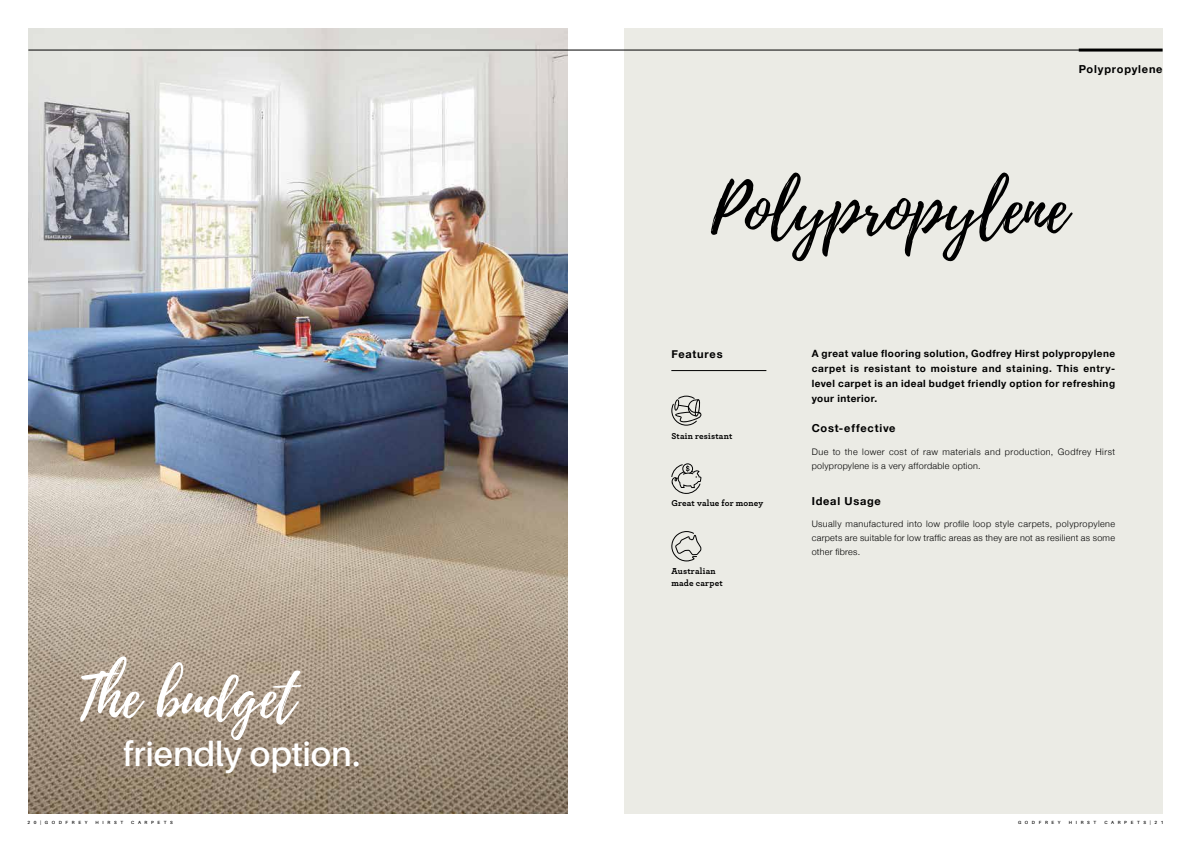
<style>
.page{position:relative;width:1191px;height:842px;background:#fff}
.page>*{position:absolute;margin:0;border:0;box-sizing:border-box;transform-origin:0 0}
.t1{font:67px "Playlist Script";color:#000}
.t2{font:57.6px "Playlist Script";color:#fff}
.t3{font:600 34.4px "Aileron";letter-spacing:-.005em;color:#fff}
.t4{font:700 11px "Helvetica Neue";letter-spacing:.07em;color:#000}
.t5{font:700 10px/15px "Helvetica Neue";letter-spacing:.045em;color:#000;text-align:justify}
.t6{font:300 9px/14px "Helvetica Neue";letter-spacing:.035em;color:#000}
.t7{font:700 9px/12px "Archer";letter-spacing:.02em;color:#000}
.t8{font:600 4.5px "Aileron";letter-spacing:.81em;color:#000}
</style>
<div class="page">
<img style="left:28px;top:28px;width:539px;height:786px">
<div style="left:624px;top:28px;width:538px;height:786px;background:#ebebe5"></div>
<hr style="left:671px;top:370px;width:95px;height:1px;background:#000">
<svg style="left:671px;top:396px;width:30px;height:30px"></svg>
<svg style="left:671px;top:463px;width:30px;height:31px"></svg>
<svg style="left:671px;top:531px;width:30px;height:30px"></svg>
<hr style="left:1078px;top:49px;width:84px;height:3px;background:#000">
<hr style="left:28px;top:50px;width:1099px;height:1px;background:#000">
<p class="t4" style="left:1078px;top:62px;width:85px">Polypropylene</p>
<h1 class="t1" style="left:711px;top:161px;width:358px">Polypropylene</h1>
<h2 class="t2" style="left:72px;top:656px;width:224px">The budget</h2>
<h3 class="t3" style="left:123px;top:735px;width:239px">friendly option.</h3>
<p class="t4" style="left:671px;top:347px;width:53px">Features</p>
<p class="t7" style="left:671px;top:429px;width:63px">Stain resistant</p>
<p class="t7" style="left:671px;top:497px;width:93px">Great value for money</p>
<p class="t7" style="left:671px;top:564px;width:53px">Australian made carpet</p>
<p class="t5" style="left:811px;top:346px;width:305px">A great value flooring solution, Godfrey Hirst polypropylene carpet is resistant to moisture and staining. This entry&shy;level carpet is an ideal budget friendly option for refreshing your interior.</p>
<p class="t4" style="left:811px;top:422px;width:85px">Cost-effective</p>
<p class="t6" style="left:811px;top:444px;width:305px">Due to the lower cost of raw materials and production, Godfrey Hirst polypropylene is a very affordable option.</p>
<p class="t4" style="left:811px;top:494px;width:71px">Ideal Usage</p>
<p class="t6" style="left:811px;top:517px;width:305px;text-align:justify">Usually manufactured into low profile loop style carpets, polypropylene carpets are suitable for low traffic areas as they are not as resilient as some other fibres.</p>
<p class="t8" style="left:27px;top:820px;width:62px">20|GODFREY</p>
<p class="t8" style="left:96px;top:820px;width:29px">HIRST</p>
<p class="t8" style="left:131px;top:820px;width:43px">CARPETS</p>
<p class="t8" style="left:1018px;top:820px;width:44px">GODFREY</p>
<p class="t8" style="left:1068px;top:820px;width:29px">HIRST</p>
<p class="t8" style="left:1104px;top:820px;width:61px">CARPETS|21</p>
</div>
